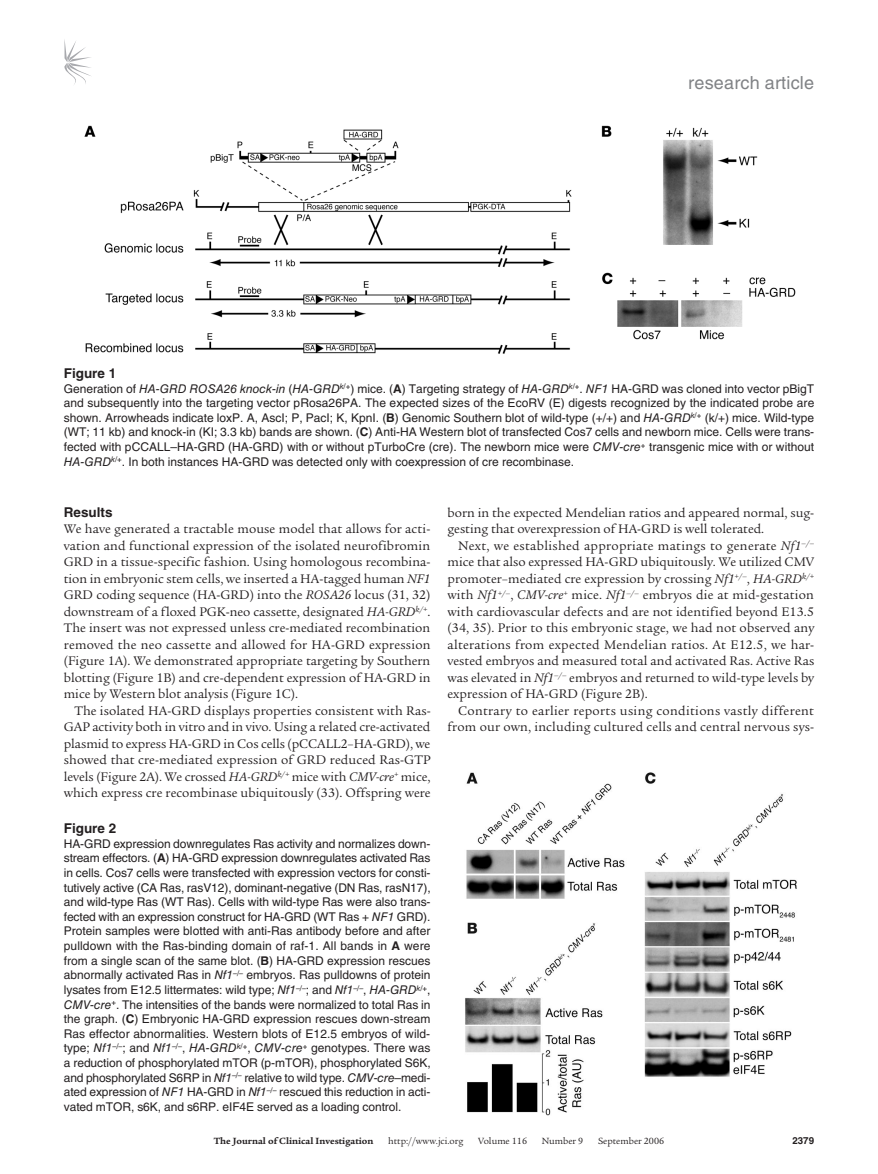
<style>
.page{position:relative;width:878px;height:1174px;background:#fff}
.page>*{position:absolute;margin:0;border:0;box-sizing:border-box;transform-origin:0 0}
.t1{font:18px "Helvetica LT Std";letter-spacing:.01em;color:#808285}
.t2{font:13.5px/16.5px "Legacy Serif Std";letter-spacing:.005em;color:#231f20;text-align:justify}
.t3{font:13.5px/16.5px "Legacy Serif Std";letter-spacing:.025em;color:#231f20;text-align:right}
.t4{font:700 13.5px "Helvetica LT Std";color:#231f20}
.t5{font:12px/14.7px "Helvetica LT Std";color:#231f20;text-align:justify}
.t6{font:9.75px "Legacy Serif Std";color:#231f20}
.t7{font:700 9.75px "Legacy Serif Std";color:#231f20}
.t8{font:700 9.75px "Helvetica LT Std";color:#231f20}
.s1{font-style:italic}
.s2{font-weight:700}
</style>
<div class="page">
<svg style="left:64px;top:39px;width:27px;height:45px"></svg>
<img style="left:465px;top:772px;width:332px;height:344px">
<img style="left:84px;top:125px;width:712px;height:229px">
<h1 class="t1" style="left:688px;top:72px;width:127px">research article</h1>
<p class="t4" style="left:64px;top:365px;width:54px">Figure 1</p>
<p class="t5" style="left:64px;top:381px;width:752px">Generation of <span class="s1">HA-GRD ROSA26 knock-in</span> (<span class="s1">HA-GRD</span><sup>k/+</sup>) mice. (<span class="s2">A</span>) Targeting strategy of <span class="s1">HA-GRD</span><sup>k/+</sup>. <span class="s1">NF1</span> HA-GRD was cloned into vector pBigT and subsequently into the targeting vector pRosa26PA. The expected sizes of the EcoRV (E) digests recognized by the indicated probe are shown. Arrowheads indicate loxP. A, AscI; P, PacI; K, KpnI. (<span class="s2">B</span>) Genomic Southern blot of wild-type (+/+) and <span class="s1">HA-GRD</span><sup>k/+</sup> (k/+) mice. Wild-type (WT; 11 kb) and knock-in (KI; 3.3 kb) bands are shown. (<span class="s2">C</span>) Anti-HA Western blot of transfected Cos7 cells and newborn mice. Cells were trans&shy;fected with pCCALL–HA-GRD (HA-GRD) with or without pTurboCre (cre). The newborn mice were <span class="s1">CMV-cre</span><sup>+</sup> transgenic mice with or without <span class="s1">HA-GRD</span><sup>k/+</sup>. In both instances HA-GRD was detected only with coexpression of cre recombinase.</p>
<p class="t4" style="left:64px;top:504px;width:50px">Results</p>
<p class="t2" style="left:64px;top:521px;width:368px">We have generated a tractable mouse model that allows for acti&shy;vation and functional expression of the isolated neurofibromin GRD in a tissue-specific fashion. Using homologous recombina&shy;tion in embryonic stem cells, we inserted a HA-tagged human <span class="s1">NF1<br></span>GRD coding sequence (HA-GRD) into the <span class="s1">ROSA26</span> locus (31, 32) downstream of a floxed PGK-neo cassette, designated <span class="s1">HA-GRD</span><sup>k/+</sup>.<br>The insert was not expressed unless cre-mediated recombination removed the neo cassette and allowed for HA-GRD expression (Figure 1A). We demonstrated appropriate targeting by Southern blotting (Figure 1B) and cre-dependent expression of HA-GRD in mice by Western blot analysis (Figure 1C).</p>
<p class="t2" style="left:64px;top:702px;width:368px;text-indent:11px">The isolated HA-GRD displays properties consistent with Ras-GAP activity both in vitro and in vivo. Using a related cre-activated plasmid to express HA-GRD in Cos cells (pCCALL2–HA-GRD), we showed that cre-mediated expression of GRD reduced Ras-GTP levels (Figure 2A). We crossed <span class="s1">HA-GRD</span><sup>k/+</sup> mice with <span class="s1">CMV-cre</span><sup>+</sup> mice, which express cre recombinase ubiquitously (33). Offspring were</p>
<p class="t4" style="left:64px;top:820px;width:54px">Figure 2</p>
<p class="t5" style="left:64px;top:836px;width:368px">HA-GRD expression downregulates Ras activity and normalizes down&shy;stream effectors. (<span class="s2">A</span>) HA-GRD expression downregulates activated Ras in cells. Cos7 cells were transfected with expression vectors for consti&shy;tutively active (CA Ras, rasV12), dominant-negative (DN Ras, rasN17), and wild-type Ras (WT Ras). Cells with wild-type Ras were also trans&shy;fected with an expression construct for HA-GRD (WT Ras + <span class="s1">NF1</span> GRD).<br>Protein samples were blotted with anti-Ras antibody before and after pulldown with the Ras-binding domain of raf-1. All bands in <span class="s2">A</span> were from a single scan of the same blot. (<span class="s2">B</span>) HA-GRD expression rescues abnormally activated Ras in <span class="s1">Nf1</span><sup>–/–</sup> embryos. Ras pulldowns of protein lysates from E12.5 littermates: wild type; <span class="s1">Nf1</span><sup>–/–</sup>; and <span class="s1">Nf1</span><sup>–/–</sup>, <span class="s1">HA-GRD</span><sup>k/+</sup>, <span class="s1">CMV-cre</span><sup>+</sup>. The intensities of the bands were normalized to total Ras in the graph. (<span class="s2">C</span>) Embryonic HA-GRD expression rescues down-stream Ras effector abnormalities. Western blots of E12.5 embryos of wild&shy;type; <span class="s1">Nf1</span><sup>–/–</sup>; and <span class="s1">Nf1</span><sup>–/–</sup>, <span class="s1">HA-GRD</span><sup>k/+</sup>, <span class="s1">CMV-cre</span><sup>+</sup> genotypes. There was a reduction of phosphorylated mTOR (p-mTOR), phosphorylated S6K, and phosphorylated S6RP in <span class="s1">Nf1</span><sup>–/–</sup> relative to wild type. <span class="s1">CMV-cre</span>–medi&shy;ated expression of <span class="s1">NF1</span> HA-GRD in <span class="s1">Nf1</span><sup>–/–</sup> rescued this reduction in acti&shy;vated mTOR, s6K, and s6RP. eIF4E served as a loading control.</p>
<p class="t2" style="left:447px;top:504px;width:368px">born in the expected Mendelian ratios and appeared normal, sug&shy;gesting that overexpression of HA-GRD is well tolerated.</p>
<p class="t2" style="left:447px;top:537px;width:368px;text-indent:11px">Next, we established appropriate matings to generate <span class="s1">Nf1</span><sup>–/– </sup>mice that also expressed HA-GRD ubiquitously. We utilized CMV promoter–mediated cre expression by crossing <span class="s1">Nf1</span><sup>+/–</sup>, <span class="s1">HA-GRD</span><sup>k/+ </sup>with <span class="s1">Nf1</span><sup>+/–</sup>, <span class="s1">CMV-cre</span><sup>+</sup> mice. <span class="s1">Nf1</span><sup>–/–</sup> embryos die at mid-gestation with cardiovascular defects and are not identified beyond E13.5 (34, 35). Prior to this embryonic stage, we had not observed any alterations from expected Mendelian ratios. At E12.5, we har&shy;vested embryos and measured total and activated Ras. Active Ras was elevated in <span class="s1">Nf1</span><sup>–/–</sup> embryos and returned to wild-type levels by expression of HA-GRD (Figure 2B).</p>
<p class="t3" style="left:447px;top:702px;width:368px">Contrary to earlier reports using conditions vastly different from our own, including cultured cells and central nervous sys-</p>
<p class="t7" style="left:214px;top:1135px;width:161px">The Journal of Clinical Investigation</p>
<p class="t6" style="left:388px;top:1135px;width:77px">http://www.jci.org</p>
<p class="t6" style="left:478px;top:1135px;width:50px">Volume 116</p>
<p class="t6" style="left:541px;top:1135px;width:43px">Number 9</p>
<p class="t6" style="left:598px;top:1135px;width:68px">September 2006</p>
<p class="t8" style="left:792px;top:1134px;width:23px">2379</p>
</div>
